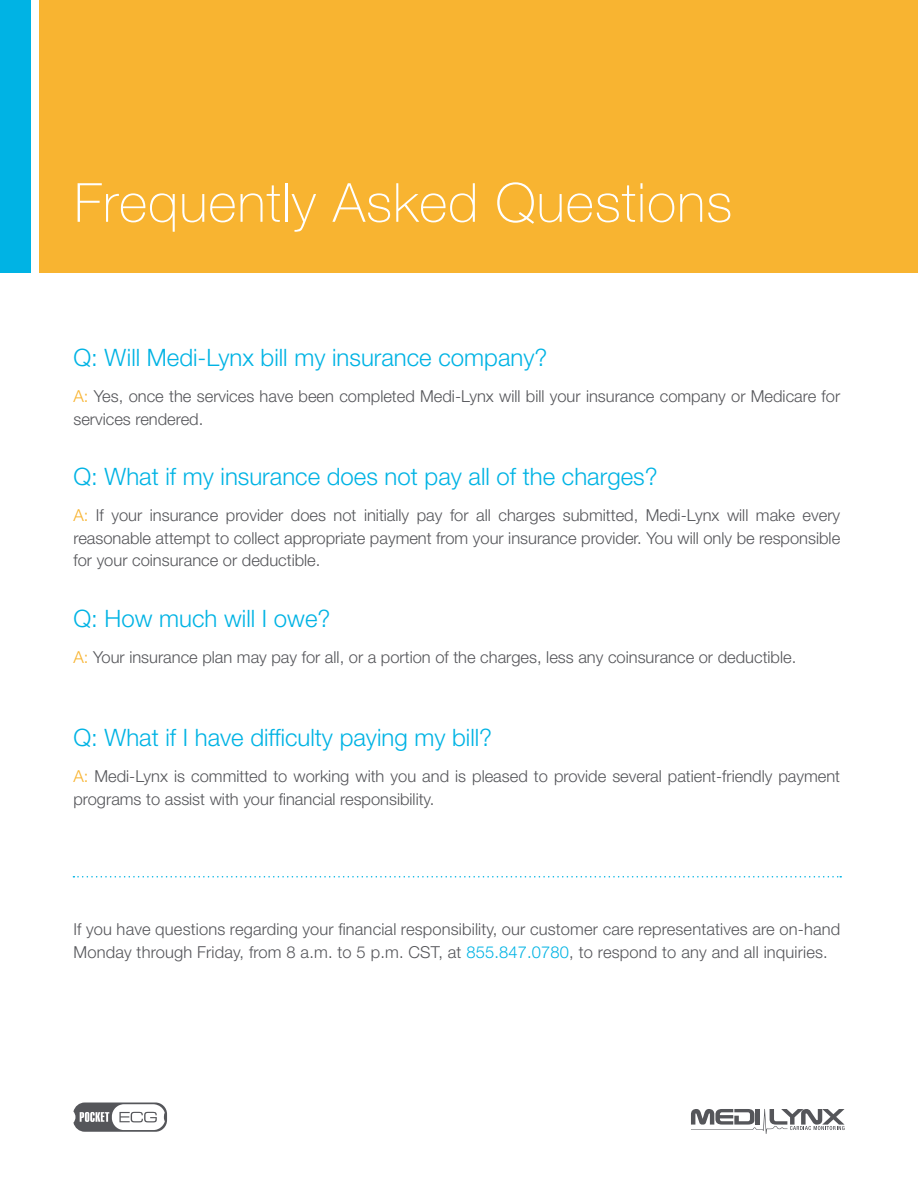
<style>
.page{position:relative;width:918px;height:1188px;background:#fff}
.page>*{position:absolute;margin:0;border:0;box-sizing:border-box;transform-origin:0 0}
.t1{font:100 54px "Helvetica Neue LT Std";letter-spacing:.02em;color:#fff}
.t2{font:300 24px "Helvetica Neue LT Std";color:#00b3e4}
.t3{font:300 16.5px/22.5px "Helvetica Neue LT Std";color:#55565a}
.s1{color:#f8b431}
.s2{color:#00b3e4}
</style>
<div class="page">
<svg style="left:73px;top:1103px;width:94px;height:29px"></svg>
<svg style="left:691px;top:1109px;width:154px;height:25px"></svg>
<div style="left:40px;top:0;width:878px;height:273px;background:#f8b431"></div>
<div style="left:0;top:0;width:31px;height:273px;background:#00b3e4"></div>
<svg style="left:73px;top:876px;width:768px;height:2px"></svg>
<h1 class="t1" style="left:74px;top:172px;width:660px">Frequently Asked Questions</h1>
<h2 class="t2" style="left:73px;top:343px;width:475px">Q: Will Medi-Lynx bill my insurance company?</h2>
<p class="t3" style="left:73px;top:385px;width:768px"><span class="s1">A:</span> Yes, once the services have been completed Medi-Lynx will bill your insurance company or Medicare for services rendered.</p>
<h2 class="t2" style="left:73px;top:462px;width:586px">Q: What if my insurance does not pay all of the charges?</h2>
<p class="t3" style="left:73px;top:504px;width:768px;text-align:justify"><span class="s1">A:</span> If your insurance provider does not initially pay for all charges submitted, Medi-Lynx will make every reasonable attempt to collect appropriate payment from your insurance provider. You will only be responsible for your coinsurance or deductible.</p>
<h2 class="t2" style="left:73px;top:604px;width:258px">Q: How much will I owe?</h2>
<p class="t3" style="left:73px;top:646px;width:724px"><span class="s1">A:</span> Your insurance plan may pay for all, or a portion of the charges, less any coinsurance or deductible.</p>
<h2 class="t2" style="left:73px;top:723px;width:420px">Q: What if I have difficulty paying my bill?</h2>
<p class="t3" style="left:73px;top:765px;width:768px"><span class="s1">A:</span> Medi-Lynx is committed to working with you and is pleased to provide several patient-friendly payment programs to assist with your financial responsibility.</p>
<p class="t3" style="left:73px;top:918px;width:768px">If you have questions regarding your financial responsibility, our customer care representatives are on-hand<br>Monday through Friday, from 8 a.m. to 5 p.m. CST, at <span class="s2">855.847.0780</span>, to respond to any and all inquiries.</p>
</div>
